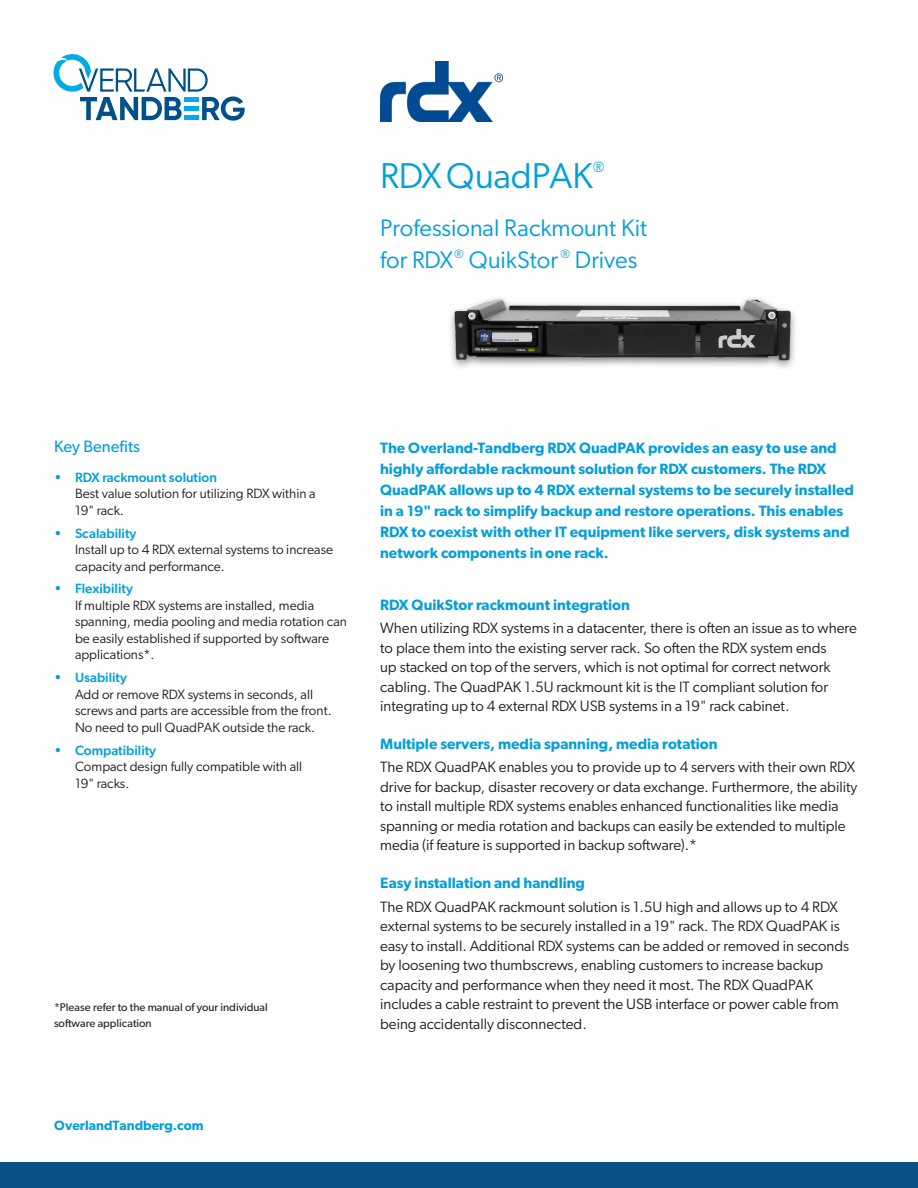
<style>
.page{position:relative;width:918px;height:1188px;background:#fff}
.page>*{position:absolute;margin:0;border:0;box-sizing:border-box;transform-origin:0 0}
.t1{font:36px "Gibson";color:#049fd9}
.t2{font:24px/31.5px "Gibson";color:#049fd9}
.t3{font:16.5px "Gibson";color:#049fd9}
.BODY{font:15px/19.5px "Gibson";color:#231f20}
.t4{font:600 15px/21px "Gibson";color:#049fd9}
.t5{font:14.85px "Gibson";color:#049fd9}
.BULLET_DESCRIPTION{font:13.5px/16.5px "Gibson";color:#231f20}
.t6{font:500 13.5px "Gibson";color:#049fd9}
.t7{font:600 13.5px "Gibson";color:#049fd9}
.MICE{font:11.25px/16.5px "Gibson";color:#231f20}
</style>
<div class="page">
<svg style="left:53px;top:54px;width:192px;height:67px"></svg>
<div style="left:0;top:1162px;width:918px;height:26px;background:#075187"></div>
<img style="left:380px;top:61px;width:122px;height:60px">
<img style="left:450px;top:298px;width:345px;height:70px">
<h1 class="t1" style="left:380px;top:153px;width:214px">RDXQuadPAK</h1>
<h1 class="t5" style="left:593px;top:158px;width:13px">®</h1>
<h1 class="t2" style="left:380px;top:212px;width:269px">Professional Rackmount Kit for RDX<sup>®</sup> QuikStor <sup>®</sup> Drives</h1>
<p class="t3" style="left:54px;top:436px;width:87px">Key Benefits</p>
<p class="t6" style="left:54px;top:469px;width:165px">• RDX rackmount solution</p>
<p class="BULLET_DESCRIPTION" style="left:75px;top:485px;width:242px">Best value solution for utilizing RDX within a<br>19" rack.</p>
<p class="t6" style="left:54px;top:525px;width:84px">• Scalability</p>
<p class="BULLET_DESCRIPTION" style="left:75px;top:541px;width:260px">Install up to 4 RDX external systems to increase capacity and performance.</p>
<p class="t6" style="left:54px;top:581px;width:80px">• Flexibility</p>
<p class="BULLET_DESCRIPTION" style="left:75px;top:597px;width:273px">If multiple RDX systems are installed, media spanning, media pooling and media rotation can be easily established if supported by software applications*.</p>
<p class="t6" style="left:54px;top:670px;width:75px">• Usability</p>
<p class="BULLET_DESCRIPTION" style="left:75px;top:686px;width:258px">Add or remove RDX systems in seconds, all screws and parts are accessible from the front.<br>No need to pull QuadPAK outside the rack.</p>
<p class="t6" style="left:54px;top:742px;width:104px">• Compatibility</p>
<p class="BULLET_DESCRIPTION" style="left:75px;top:758px;width:229px">Compact design fully compatible with all<br>19" racks.</p>
<p class="MICE" style="left:54px;top:999px;width:215px">*Please refer to the manual of your individual software application</p>
<h3 class="t4" style="left:380px;top:437px;width:475px">The Overland-Tandberg RDX QuadPAK provides an easy to use and highly affordable rackmount solution for RDX customers. The RDX QuadPAK allows up to 4 RDX external systems to be securely installed in a 19" rack to simplify backup and restore operations. This enables RDX to coexist with other IT equipment like servers, disk systems and network components in one rack.</h3>
<h4 class="t4" style="left:380px;top:594px;width:251px">RDX QuikStor rackmount integration</h4>
<p class="BODY" style="left:380px;top:618px;width:478px">When utilizing RDX systems in a datacenter, there is often an issue as to where to place them into the existing server rack. So often the RDX system ends<br>up stacked on top of the servers, which is not optimal for correct network cabling. The QuadPAK 1.5U rackmount kit is the IT compliant solution for integrating up to 4 external RDX USB systems in a 19" rack cabinet.</p>
<h4 class="t4" style="left:380px;top:733px;width:339px">Multiple servers, media spanning, media rotation</h4>
<p class="BODY" style="left:380px;top:757px;width:479px">The RDX QuadPAK enables you to provide up to 4 servers with their own RDX drive for backup, disaster recovery or data exchange. Furthermore, the ability to install multiple RDX systems enables enhanced functionalities like media spanning or media rotation and backups can easily be extended to multiple media (if feature is supported in backup software).*</p>
<h4 class="t4" style="left:380px;top:872px;width:206px">Easy installation and handling</h4>
<p class="BODY" style="left:380px;top:896px;width:471px">The RDX QuadPAK rackmount solution is 1.5U high and allows up to 4 RDX external systems to be securely installed in a 19" rack. The RDX QuadPAK is easy to install. Additional RDX systems can be added or removed in seconds by loosening two thumbscrews, enabling customers to increase backup capacity and performance when they need it most. The RDX QuadPAK includes a cable restraint to prevent the USB interface or power cable from being accidentally disconnected.</p>
<p class="t7" style="left:54px;top:1117px;width:151px">OverlandTandberg.com</p>
</div>
